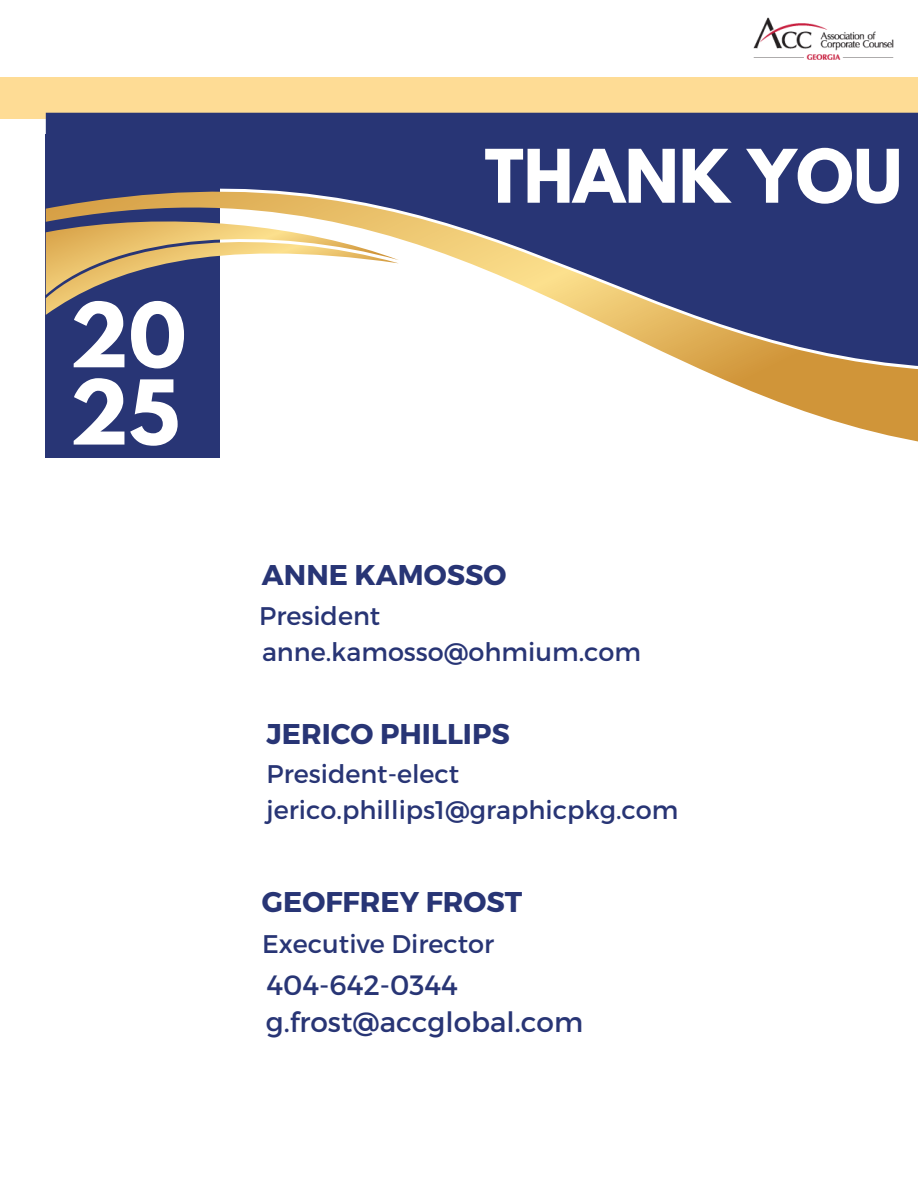
<style>
.page{position:relative;width:918px;height:1188px;background:#fff}
.page>*{position:absolute;margin:0;border:0;box-sizing:border-box;transform-origin:0 0}
.t1{font:700 79.05px "League Spartan";color:#fff}
.t2{font:700 65.4px "League Spartan";color:#fff}
.t3{font:700 28.5px "Montserrat";color:#283575}
.t4{font:27.9px "Montserrat";color:#283575}
.t5{font:25.5px "Montserrat";color:#283575}
</style>
<div class="page">
<div style="left:0;top:77px;width:918px;height:42px;background:#fedc95"></div>
<div style="left:45px;top:134px;width:174px;height:323px;background:#283575"></div>
<svg style="left:219px;top:368px;width:699px;height:80px"></svg>
<svg style="left:46px;top:113px;width:872px;height:255px;fill:#283575"></svg>
<svg style="left:46px;top:209px;width:353px;height:106px"></svg>
<img style="left:753px;top:17px;width:141px;height:43px">
<p class="t1" style="left:69px;top:296px;width:118px">20</p>
<p class="t1" style="left:69px;top:373px;width:112px">25</p>
<h1 class="t2" style="left:485px;top:144px;width:419px">THANK YOU</h1>
<h2 class="t3" style="left:262px;top:557px;width:246px">ANNE KAMOSSO</h2>
<p class="t5" style="left:259px;top:599px;width:123px">President</p>
<p class="t5" style="left:262px;top:635px;width:381px">anne.kamosso@ohmium.com</p>
<h2 class="t3" style="left:267px;top:715px;width:245px">JERICO PHILLIPS</h2>
<p class="t5" style="left:267px;top:757px;width:194px">President-elect</p>
<h3 class="t5" style="left:267px;top:793px;width:413px">jerico.phillips1@graphicpkg.com</h3>
<p class="t3" style="left:262px;top:883px;width:262px">GEOFFREY FROST</p>
<p class="t5" style="left:262px;top:928px;width:234px">Executive Director</p>
<p class="t4" style="left:267px;top:967px;width:193px">404-642-0344</p>
<h2 class="t4" style="left:266px;top:1004px;width:319px">g.frost@accglobal.com</h2>
</div>
